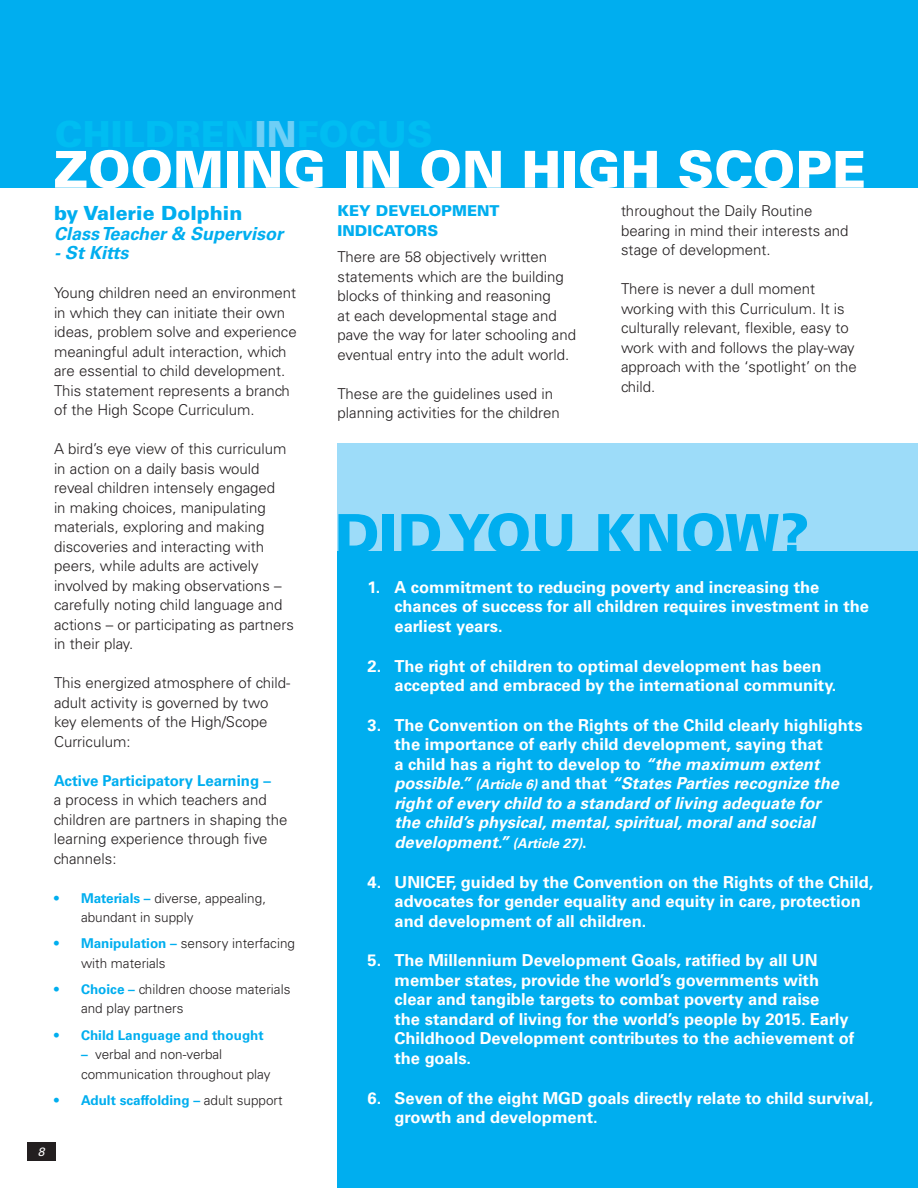
<style>
.page{position:relative;width:918px;height:1188px;background:#fff}
.page>*{position:absolute;margin:0;border:0;box-sizing:border-box;transform-origin:0 0}
.t1{font:900 54px "Univers";color:#00aeef}
.t2{font:900 51px "Univers";color:#fff}
.t3{font:900 19.5px "Univers";color:#00aeef}
.t4{font:italic 700 18px "Univers";color:#00aeef}
.t5{font:700 16.5px/19.5px "Univers";color:#fff}
.t6{font:italic 700 16.5px/19.5px "Univers";color:#fff}
.t7{font:300 15px/19.5px "Univers";color:#231f20}
.t8{font:700 15px "Univers";color:#00aeef}
.t9{font:900 15px "Univers";color:#00aeef}
.t10{font:300 13.5px/19.5px "Univers";color:#231f20}
.t11{font:700 13.5px "Univers";color:#00aeef}
.t12{font:italic 12px "Univers";color:#fff}
.s1{font-weight:700;color:#00aeef}
.s2{font-weight:300;color:#231f20}
.s3{font-style:normal}
.s4{font-size:13.5px}
</style>
<div class="page">
<div style="left:338px;top:550px;width:580px;height:638px;background:#00aeef"></div>
<div style="left:0;top:0;width:918px;height:187px;background:#00aeef"></div>
<div style="left:338px;top:443px;width:580px;height:107px;background:#9ddcf9"></div>
<div style="left:27px;top:1142px;width:29px;height:19px;background:#231f20"></div>
<h2 class="t2" style="left:54px;top:137px;width:813px">ZOOMING IN ON HIGH SCOPE</h2>
<p class="t9" style="left:338px;top:202px;width:84px">KEY DEVELO</p>
<p class="t9" style="left:441px;top:202px;width:38px">PMENT</p>
<p class="t9" style="left:338px;top:221px;width:16px">INDIC</p>
<p class="t9" style="left:384px;top:221px;width:23px">ATORS</p>
<p class="t7" style="left:338px;top:247px;width:240px">There are 58 objectively written statements which are the building blocks of thinking and reasoning<br>at each developmental stage and pave the way for later schooling and eventual entry into the adult world.</p>
<p class="t7" style="left:338px;top:384px;width:224px">These are the guidelines used in planning activities for the children</p>
<p class="t7" style="left:621px;top:201px;width:229px">throughout the Daily Routine bearing in mind their interests and stage of development.</p>
<p class="t7" style="left:621px;top:279px;width:237px">There is never a dull moment working with this Curriculum. It is culturally relevant, flexible, easy to work with and follows the play-way approach with the ‘spotlight’ on the child.</p>
<h3 class="t3" style="left:54px;top:201px;width:190px">BY VALERIE DOLPHIN</h3>
<p class="t4" style="left:54px;top:223px;width:231px">Class Teacher &amp; Supervisor</p>
<p class="t4" style="left:54px;top:242px;width:76px">- St Kitts</p>
<p class="t7" style="left:54px;top:283px;width:244px">Young children need an environment in which they can initiate their own ideas, problem solve and experience meaningful adult interaction, which are essential to child development.<br>This statement represents a branch of the High Scope Curriculum.</p>
<p class="t7" style="left:54px;top:439px;width:242px">A bird’s eye view of this curriculum in action on a daily basis would reveal children intensely engaged<br>in making choices, manipulating materials, exploring and making discoveries and interacting with peers, while adults are actively involved by making observations – carefully noting child language and actions – or participating as partners in their play.</p>
<p class="t7" style="left:54px;top:673px;width:238px">This energized atmosphere of child&shy;adult activity is governed by two key elements of the High/Scope<br>Curriculum:</p>
<p class="t8" style="left:54px;top:771px;width:218px">Active Participatory Learning –</p>
<p class="t7" style="left:54px;top:790px;width:235px">a process in which teachers and children are partners in shaping the learning experience through five channels:</p>
<p class="t10" style="left:81px;top:888px;width:187px;text-indent:-27px"><span class="s1">• Materials –</span> diverse, appealing, abundant in supply</p>
<p class="t10" style="left:81px;top:934px;width:216px;text-indent:-27px"><span class="s1">• Manipulation –</span> sensory interfacing with materials</p>
<p class="t10" style="left:81px;top:979px;width:211px;text-indent:-27px"><span class="s1">• Choice –</span> children choose materials and play partners</p>
<p class="t11" style="left:54px;top:1027px;width:211px">• Child Language and thought</p>
<p class="t10" style="left:81px;top:1045px;width:191px"><span class="s1">–</span> verbal and non-verbal communication throughout play</p>
<p class="t11" style="left:54px;top:1092px;width:230px">• Adult scaffolding – <span class="s2">adult support</span></p>
<h1 class="t1" style="left:334px;top:500px;width:476px">DID YOU KNOW?</h1>
<p class="t5" style="left:394px;top:577px;width:476px;text-indent:-27px">1. A commitment to reducing poverty and increasing the chances of success for all children requires investment in the earliest years.</p>
<p class="t5" style="left:394px;top:656px;width:444px;text-indent:-27px">2. The right of children to optimal development has been accepted and embraced by the international community.</p>
<p class="t6" style="left:394px;top:715px;width:470px;text-indent:-27px"><span class="s3">3. The Convention on the Rights of the Child clearly highlights the importance of early child development, saying that<br>a child has a right to develop to</span> “the maximum extent possible.” <span class="s4">(Article 6)</span> <span class="s3">and that</span> “States Parties recognize the right of every child to a standard of living adequate for<br>the child’s physical, mental, spiritual, moral and social development.” <span class="s4">(Article 27)</span><span class="s3">.</span></p>
<p class="t5" style="left:368px;top:872px;width:38px">4. UNI</p>
<p class="t5" style="left:394px;top:872px;width:480px;text-indent:30px">CEF, guided by the Convention on the Rights of the Child, advocates for gender equality and equity in care, protection and development of all children.</p>
<p class="t5" style="left:394px;top:951px;width:461px;text-indent:-27px">5. The Millennium Development Goals, ratified by all UN member states, provide the world’s governments with clear and tangible targets to combat poverty and raise<br>the standard of living for the world’s people by 2015. Early Childhood Development contributes to the achievement of the goals.</p>
<p class="t5" style="left:394px;top:1088px;width:481px;text-indent:-27px">6. Seven of the eight MG D goals directly relate to child survival, growth and development.</p>
<p class="t12" style="left:38px;top:1145px;width:8px">8</p>
</div>
